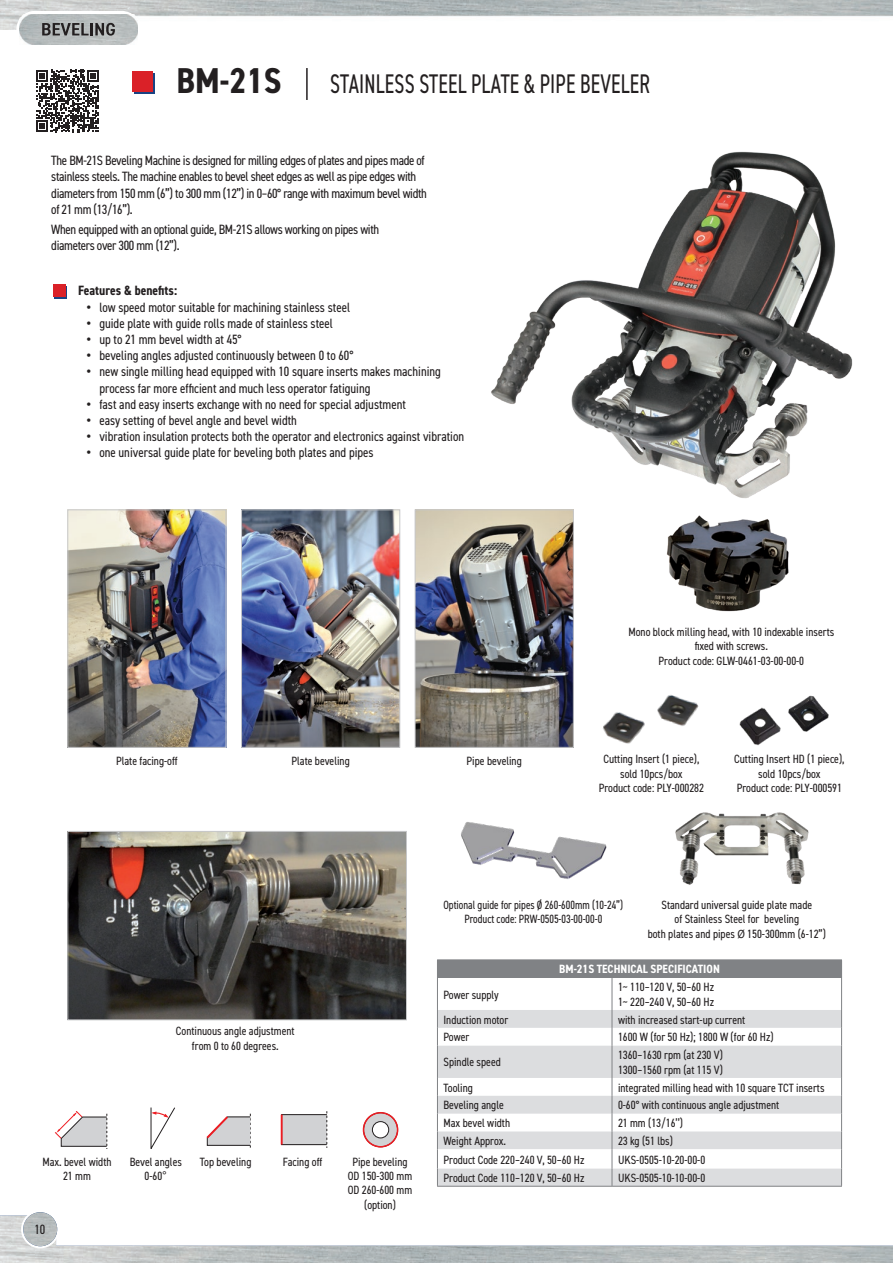
<style>
.page{position:relative;width:893px;height:1263px;background:#fff}
.page>*{position:absolute;margin:0;border:0;box-sizing:border-box;transform-origin:0 0}
._1_nazwa_maszyny1{font:700 condensed 36px "DIN2014";color:#231f20}
._1_nazwa_maszyny2{font:condensed 27px "DIN2014";letter-spacing:.01em;color:#231f20;scale:.8 1}
.tekst_ulotka_promote{font:condensed 13.5px/16.2px "DIN2014";color:#231f20}
.tekst_ulotka_promote-2{font:condensed 13.5px/16.2px "DIN2014";letter-spacing:-.025em;color:#231f20}
.tekst_ulotka_promote-3{font:700 condensed 13.5px "DIN2014";color:#231f20}
.w_tabelce_tresc{font:condensed 12px/14.4px "DIN2014";color:#231f20;text-align:center}
.Cechy_tekst{font:condensed 12px/14.4px "DIN2014";color:#231f20;text-align:center}
.Cechy_tekst-2{font:condensed 12px "DIN2014";color:#231f20;scale:.94 1}
.w_tabelce_tresc-2{font:condensed 12px "DIN2014";color:#231f20;scale:.94 1}
.Styl_akapitowy5{font:700 condensed 12px "DIN2014";color:#fff}
.s1{font-family:"Arial";font-stretch:normal}
.s2{font-family:"Franklin Gothic";font-stretch:normal}
</style>
<div class="page">
<div style="left:16px;top:11px;width:124px;height:36px;border:6px solid #fff;border-radius:15px"></div>
<img style="left:20px;top:36px;width:117px;height:8px">
<svg style="left:0;top:0;width:893px;height:36px"></svg>
<img style="left:0;top:1216px;width:893px;height:47px">
<div style="left:21px;top:1210px;width:38px;height:38px;border:4px solid #fff;border-radius:50%"></div>
<img style="left:23px;top:1212px;width:34px;height:34px;border-radius:17px">
<div style="left:54px;top:286px;width:13px;height:12px;background:#1a4383"></div>
<div style="left:53px;top:284px;width:13px;height:13px;background:#da2128"></div>
<hr style="left:306px;top:68px;width:2px;height:32px;background:#231f20">
<svg style="left:135px;top:73px;width:20px;height:21px"></svg>
<div style="left:132px;top:71px;width:20px;height:20px;background:#da2128"></div>
<svg style="left:54px;top:1112px;width:54px;height:35px"></svg>
<svg style="left:150px;top:1107px;width:25px;height:42px"></svg>
<svg style="left:206px;top:1114px;width:45px;height:34px"></svg>
<div style="left:282px;top:1115px;width:45px;height:29px;background:#d1d2d4"></div>
<div style="left:281px;top:1114px;width:46px;height:31px;border:1px solid #231f20"></div>
<svg style="left:327px;top:1111px;width:1px;height:37px"></svg>
<hr style="left:281px;top:1115px;width:2px;height:29px;background:#ee1d23">
<svg style="left:363px;top:1112px;width:35px;height:35px"></svg>
<img style="left:491px;top:151px;width:362px;height:347px">
<img style="left:69px;top:833px;width:336px;height:185px">
<div style="left:67px;top:831px;width:340px;height:189px;border:1px solid #c7c8ca"></div>
<img style="left:243px;top:511px;width:155px;height:235px">
<div style="left:241px;top:509px;width:159px;height:239px;border:1px solid #c7c8ca"></div>
<img style="left:417px;top:511px;width:155px;height:235px">
<div style="left:415px;top:509px;width:159px;height:239px;border:1px solid #c7c8ca"></div>
<img style="left:69px;top:511px;width:155px;height:235px">
<div style="left:67px;top:509px;width:159px;height:239px;border:1px solid #c7c8ca"></div>
<img style="left:675px;top:812px;width:134px;height:73px">
<img style="left:666px;top:515px;width:123px;height:97px">
<img style="left:603px;top:695px;width:96px;height:49px">
<img style="left:739px;top:695px;width:90px;height:51px">
<svg style="left:36px;top:70px;width:63px;height:62px"></svg>
<img style="left:461px;top:822px;width:145px;height:57px">
<div style="left:437px;top:960px;width:405px;height:18px;background:#808285"></div>
<svg style="left:438px;top:1010px;width:403px;height:68px;fill:#dcdddf"></svg>
<hr style="left:612px;top:978px;width:1px;height:32px;background:#808285">
<svg style="left:612px;top:1010px;width:1px;height:36px"></svg>
<hr style="left:612px;top:1046px;width:1px;height:32px;background:#808285">
<hr style="left:437px;top:959px;width:175px;height:1px;background:#808285">
<hr style="left:612px;top:959px;width:230px;height:1px;background:#808285">
<hr style="left:437px;top:978px;width:1px;height:32px;background:#808285">
<hr style="left:841px;top:978px;width:1px;height:32px;background:#808285">
<svg style="left:437px;top:1010px;width:1px;height:36px"></svg>
<svg style="left:841px;top:1010px;width:1px;height:36px"></svg>
<hr style="left:437px;top:1046px;width:1px;height:32px;background:#808285">
<hr style="left:841px;top:1046px;width:1px;height:32px;background:#808285">
<svg style="left:437px;top:1078px;width:405px;height:108px"></svg>
<hr style="left:437px;top:1186px;width:175px;height:1px;background:#808285">
<hr style="left:612px;top:1186px;width:230px;height:1px;background:#808285">
<p class="_1_nazwa_maszyny1" style="left:176px;top:57px;width:107px">BM-21S</p>
<p class="_1_nazwa_maszyny2" style="left:330px;top:66px;width:401px">STAINLESS STEEL PLATE &amp; PIPE BEVELER</p>
<p class="tekst_ulotka_promote-2" style="left:51px;top:152px;width:377px">The BM-21S Beveling Machine is designed for milling edges of plates and pipes made of stainless steels. The machine enables to bevel sheet edges as well as pipe edges with diameters from 150 mm (6”) to 300 mm (12”) in 0–60° range with maximum bevel width of 21 mm (13/16”).</p>
<p class="tekst_ulotka_promote-2" style="left:51px;top:221px;width:329px">When equipped with an optional guide, BM-21S allows working on pipes with diameters over 300 mm (12”).</p>
<p class="tekst_ulotka_promote-3" style="left:78px;top:282px;width:100px">Features &amp; benefits:</p>
<p class="tekst_ulotka_promote" style="left:87px;top:298px;width:265px"><span class="s1">•</span> low speed motor suitable for machining stainless steel</p>
<p class="tekst_ulotka_promote" style="left:87px;top:315px;width:248px"><span class="s1">•</span> guide plate with guide rolls made of stainless steel</p>
<p class="tekst_ulotka_promote" style="left:87px;top:331px;width:157px"><span class="s1">•</span> up to 21 mm bevel width at 45°</p>
<p class="tekst_ulotka_promote" style="left:87px;top:347px;width:268px"><span class="s1">•</span> beveling angles adjusted continuously between 0 to 60°</p>
<p class="tekst_ulotka_promote" style="left:99px;top:363px;width:343px;text-indent:-13px"><span class="s1">•</span> new single milling head equipped with 10 square inserts makes machining process far more efficient and much less operator fatiguing</p>
<p class="tekst_ulotka_promote" style="left:87px;top:396px;width:321px"><span class="s1">•</span> fast and easy inserts exchange with no need for special adjustment</p>
<p class="tekst_ulotka_promote" style="left:87px;top:412px;width:212px"><span class="s1">•</span> easy setting of bevel angle and bevel width</p>
<p class="tekst_ulotka_promote" style="left:87px;top:428px;width:379px"><span class="s1">•</span> vibration insulation protects both the operator and electronics against vibration</p>
<p class="tekst_ulotka_promote" style="left:87px;top:444px;width:289px"><span class="s1">•</span> one universal guide plate for beveling both plates and pipes</p>
<p class="w_tabelce_tresc" style="left:116px;top:753px;width:63px">Plate facing-off</p>
<p class="w_tabelce_tresc" style="left:292px;top:753px;width:60px">Plate beveling</p>
<p class="w_tabelce_tresc" style="left:467px;top:753px;width:57px">Pipe beveling</p>
<p class="Cechy_tekst" style="left:628px;top:624px;width:207px">Mono block milling head, with 10 indexable inserts fixed with screws.</p>
<p class="Cechy_tekst" style="left:658px;top:653px;width:147px">Product code: GLW-0461-03-00-00-0</p>
<p class="Cechy_tekst" style="left:603px;top:752px;width:97px">Cutting Insert (1 piece),</p>
<p class="Cechy_tekst" style="left:620px;top:766px;width:64px">sold 10pcs/box</p>
<p class="Cechy_tekst" style="left:599px;top:780px;width:107px">Product code: PLY-000282</p>
<p class="Cechy_tekst" style="left:734px;top:752px;width:112px">Cutting Insert HD (1 piece),</p>
<p class="Cechy_tekst" style="left:758px;top:766px;width:64px">sold 10pcs/box</p>
<p class="Cechy_tekst" style="left:737px;top:780px;width:107px">Product code: PLY-000591</p>
<p class="Cechy_tekst-2" style="left:443px;top:896px;width:193px">Optional guide for pipes Ø 260-600mm (10-24”)</p>
<p class="w_tabelce_tresc-2" style="left:464px;top:911px;width:148px">Product code: PRW-0505-03-00-00-0</p>
<p class="w_tabelce_tresc" style="left:648px;top:897px;width:180px">Standard universal guide plate made<br>of Stainless Steel for beveling<br>both plates and pipes <span class="s2">Ø</span> 150-300mm (6-12”)</p>
<p class="w_tabelce_tresc" style="left:176px;top:1024px;width:120px">Continuous angle adjustment</p>
<p class="w_tabelce_tresc" style="left:192px;top:1038px;width:88px">from 0 to 60 degrees.</p>
<p class="Cechy_tekst" style="left:42px;top:1154px;width:71px">Max. bevel width</p>
<p class="Cechy_tekst" style="left:63px;top:1168px;width:29px">21 mm</p>
<p class="tekst_ulotka_promote" style="left:35px;top:1220px;width:12px">10</p>
<p class="Cechy_tekst" style="left:130px;top:1154px;width:54px">Bevel angles<br>0-60<span class="s1">°</span></p>
<p class="Cechy_tekst" style="left:200px;top:1154px;width:53px">Top beveling</p>
<p class="Cechy_tekst" style="left:283px;top:1154px;width:41px">Facing off</p>
<p class="Cechy_tekst" style="left:348px;top:1154px;width:66px">Pipe beveling<br>OD 150-300 mm</p>
<p class="Cechy_tekst" style="left:348px;top:1182px;width:66px">OD 260-600 mm (option)</p>
<p class="w_tabelce_tresc" style="left:443px;top:987px;width:57px">Power supply</p>
<p class="Styl_akapitowy5" style="left:559px;top:961px;width:162px">BM-21S TECHNICAL SPECIFICATION</p>
<p class="w_tabelce_tresc" style="left:618px;top:979px;width:98px">1~ 110–120 V, 50–60 Hz</p>
<p class="w_tabelce_tresc" style="left:618px;top:994px;width:98px">1~ 220–240 V, 50–60 Hz</p>
<p class="w_tabelce_tresc" style="left:443px;top:1012px;width:66px">Induction motor</p>
<p class="w_tabelce_tresc" style="left:618px;top:1012px;width:129px">with increased start-up current</p>
<p class="w_tabelce_tresc" style="left:443px;top:1029px;width:27px">Power</p>
<p class="w_tabelce_tresc" style="left:618px;top:1029px;width:157px">1600 W (for 50 Hz); 1800 W (for 60 Hz)</p>
<p class="w_tabelce_tresc" style="left:443px;top:1055px;width:59px">Spindle speed</p>
<p class="w_tabelce_tresc" style="left:618px;top:1047px;width:106px;text-align:left">1360–1630 rpm (at 230 V)<br>1300–1560 rpm (at 115 V)</p>
<p class="w_tabelce_tresc" style="left:443px;top:1080px;width:31px">Tooling</p>
<p class="w_tabelce_tresc" style="left:618px;top:1080px;width:208px">integrated milling head with 10 square TCT inserts</p>
<p class="w_tabelce_tresc" style="left:443px;top:1097px;width:62px">Beveling angle</p>
<p class="w_tabelce_tresc" style="left:618px;top:1097px;width:163px">0-60° with continuous angle adjustment</p>
<p class="w_tabelce_tresc" style="left:443px;top:1115px;width:68px">Max bevel width</p>
<p class="w_tabelce_tresc" style="left:618px;top:1115px;width:67px">21 mm (13/16’’)</p>
<p class="w_tabelce_tresc" style="left:443px;top:1133px;width:64px">Weight Approx.</p>
<p class="w_tabelce_tresc" style="left:618px;top:1133px;width:56px">23 kg (51 lbs)</p>
<p class="w_tabelce_tresc" style="left:443px;top:1152px;width:142px">Product Code 220–240 V, 50–60 Hz</p>
<p class="w_tabelce_tresc" style="left:618px;top:1152px;width:89px">UKS-0505-10-20-00-0</p>
<p class="w_tabelce_tresc" style="left:443px;top:1170px;width:142px">Product Code 110–120 V, 50–60 Hz</p>
<p class="w_tabelce_tresc" style="left:618px;top:1170px;width:89px">UKS-0505-10-10-00-0</p>
</div>
